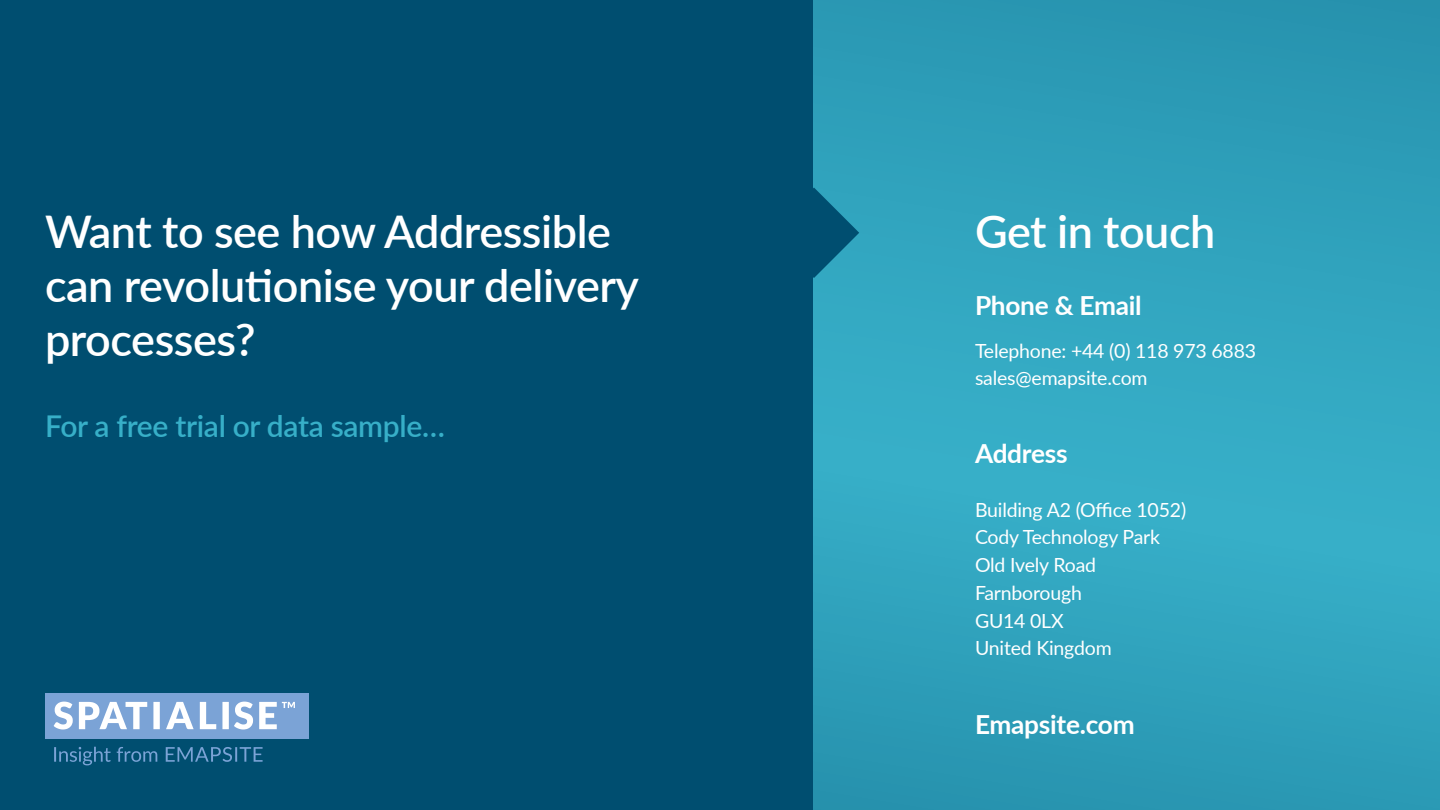
<style>
.page{position:relative;width:1440px;height:810px;background:#fff}
.page>*{position:absolute;margin:0;border:0;box-sizing:border-box;transform-origin:0 0}
.t1{font:600 45px/54px "Lato";letter-spacing:-.01em;color:#fff}
.t2{font:600 30px "Lato";letter-spacing:-.01em;color:#37afc8}
.t3{font:700 26.25px "Lato";letter-spacing:-.01em;color:#fff}
.t4{font:19.5px "Lato";letter-spacing:-.01em;color:#fff}
</style>
<div class="page">
<div style="left:0;top:0;width:814px;height:810px;background:#004e70"></div>
<div style="left:45px;top:693px;width:264px;height:45px;background:#7ba3d6"></div>
<svg style="left:54px;top:747px;width:209px;height:18px"></svg>
<svg style="left:54px;top:702px;width:241px;height:28px"></svg>
<svg style="left:814px;top:0;width:626px;height:810px;background:#30a2bc"></svg>
<svg style="left:813px;top:188px;width:46px;height:90px;background:#187896"></svg>
<p class="t1" style="left:45px;top:202px;width:596px">Want to see how Addressible can revolutionise your delivery processes?</p>
<p class="t1" style="left:975px;top:202px;width:242px">Get in touch</p>
<p class="t3" style="left:975px;top:286px;width:168px">Phone &amp; Email</p>
<p class="t4" style="left:975px;top:337px;width:283px">Telephone: +44 (0) 118 973 6883</p>
<p class="t4" style="left:975px;top:364px;width:174px">sales@emapsite.com</p>
<p class="t2" style="left:45px;top:404px;width:401px">For a free trial or data sample…</p>
<p class="t3" style="left:975px;top:435px;width:94px">Address</p>
<p class="t4" style="left:975px;top:496px;width:213px">Building A2 (Office 1052)</p>
<p class="t4" style="left:975px;top:523px;width:187px">Cody Technology Park</p>
<p class="t4" style="left:975px;top:551px;width:123px">Old Ively Road</p>
<p class="t4" style="left:975px;top:579px;width:108px">Farnborough</p>
<p class="t4" style="left:975px;top:607px;width:90px">GU14 0LX</p>
<p class="t4" style="left:975px;top:634px;width:138px">United Kingdom</p>
<p class="t3" style="left:975px;top:705px;width:161px">Emapsite.com</p>
</div>
